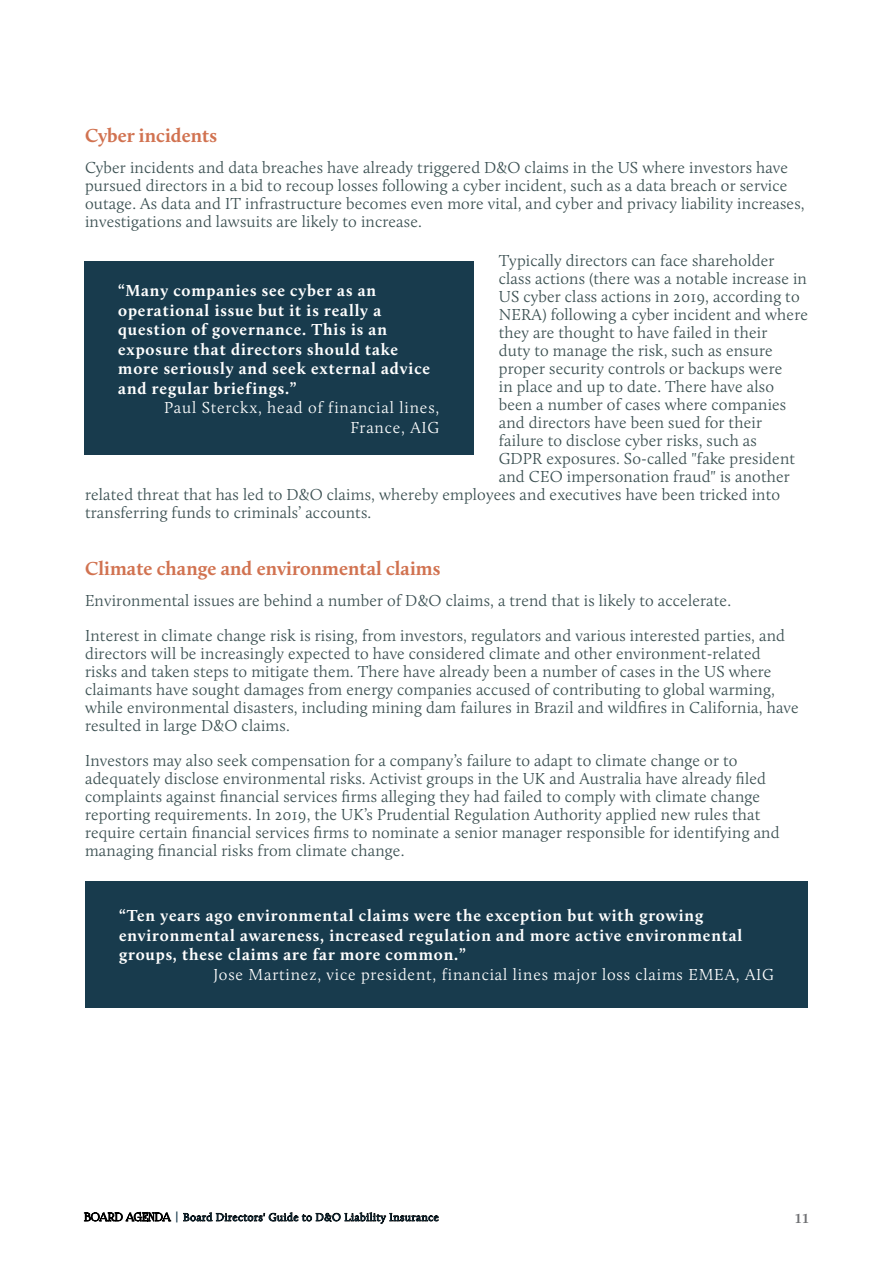
<style>
.page{position:relative;width:893px;height:1263px;background:#fff}
.page>*{position:absolute;margin:0;border:0;box-sizing:border-box;transform-origin:0 0}
.Subheads{font:700 19.5px "Calluna";color:#d17250}
.CBJ_-_Body_Copy_FO_N{font:300 16.5px/18px "Calluna";letter-spacing:.01em;color:#3a4f51}
.CBJ_-_Feature_Quote{font:700 16.5px/19.5px "Calluna";letter-spacing:.05em;color:#fff}
.CBJ_-_Feature_Quote-2{font:300 16.5px/19.5px "Calluna";letter-spacing:.05em;color:#fff;text-align:right}
.t1{font:700 13.5px "Calluna";color:#6d6e71}
.t2{font:300 11.25px "Calluna";letter-spacing:.04em;color:#183b4d}
.s1{font-family:"Foglihten No 06";font-weight:400;color:#000}
.s2{font-family:"Gotham Narrow";font-weight:500;font-size:12px}
</style>
<div class="page">
<svg style="left:84px;top:1211px;width:87px;height:10px"></svg>
<svg style="left:183px;top:1212px;width:255px;height:12px"></svg>
<div style="left:84px;top:262px;width:389px;height:193px;background:#183b4d"></div>
<div style="left:85px;top:881px;width:723px;height:126px;background:#183b4d"></div>
<p class="Subheads" style="left:85px;top:124px;width:133px">Cyber incidents</p>
<p class="CBJ_-_Body_Copy_FO_N" style="left:85px;top:158px;width:721px">Cyber incidents and data breaches have already triggered D&amp;O claims in the US where investors have pursued directors in a bid to recoup losses following a cyber incident, such as a data breach or service outage. As data and IT infrastructure becomes even more vital, and cyber and privacy liability increases, investigations and lawsuits are likely to increase.</p>
<p class="CBJ_-_Body_Copy_FO_N" style="left:499px;top:252px;width:277px">Typically directors can face shareholder</p>
<p class="CBJ_-_Body_Copy_FO_N" style="left:499px;top:270px;width:310px">class actions (there was a notable increase in</p>
<p class="CBJ_-_Body_Copy_FO_N" style="left:499px;top:288px;width:302px">US cyber class actions in 2019, according to</p>
<p class="CBJ_-_Body_Copy_FO_N" style="left:499px;top:306px;width:311px">NERA) following a cyber incident and where</p>
<p class="CBJ_-_Body_Copy_FO_N" style="left:499px;top:324px;width:270px">they are thought to have failed in their</p>
<p class="CBJ_-_Body_Copy_FO_N" style="left:499px;top:342px;width:275px">duty to manage the risk, such as ensure</p>
<p class="CBJ_-_Body_Copy_FO_N" style="left:499px;top:360px;width:285px">proper security controls or backups were</p>
<p class="CBJ_-_Body_Copy_FO_N" style="left:499px;top:378px;width:277px">in place and up to date. There have also</p>
<p class="CBJ_-_Body_Copy_FO_N" style="left:499px;top:396px;width:289px">been a number of cases where companies</p>
<p class="CBJ_-_Body_Copy_FO_N" style="left:499px;top:414px;width:265px">and directors have been sued for their</p>
<p class="CBJ_-_Body_Copy_FO_N" style="left:499px;top:432px;width:260px">failure to disclose cyber risks, such as</p>
<p class="CBJ_-_Body_Copy_FO_N" style="left:499px;top:450px;width:298px">GDPR exposures. So-called "fake president</p>
<p class="CBJ_-_Body_Copy_FO_N" style="left:499px;top:468px;width:292px">and CEO impersonation fraud" is another</p>
<p class="CBJ_-_Body_Copy_FO_N" style="left:85px;top:486px;width:697px">related threat that has led to D&amp;O claims, whereby employees and executives have been tricked into</p>
<p class="CBJ_-_Body_Copy_FO_N" style="left:85px;top:504px;width:288px">transferring funds to criminals’ accounts.</p>
<p class="Subheads" style="left:85px;top:556px;width:357px">Climate change and environmental claims</p>
<p class="CBJ_-_Body_Copy_FO_N" style="left:85px;top:591px;width:648px">Environmental issues are behind a number of D&amp;O claims, a trend that is likely to accelerate.</p>
<p class="CBJ_-_Body_Copy_FO_N" style="left:85px;top:626px;width:715px">Interest in climate change risk is rising, from investors, regulators and various interested parties, and directors will be increasingly expected to have considered climate and other environment-related<br>risks and taken steps to mitigate them. There have already been a number of cases in the US where claimants have sought damages from energy companies accused of contributing to global warming, while environmental disasters, including mining dam failures in Brazil and wildfires in California, have resulted in large D&amp;O claims.</p>
<p class="CBJ_-_Body_Copy_FO_N" style="left:85px;top:751px;width:696px">Investors may also seek compensation for a company’s failure to adapt to climate change or to adequately disclose environmental risks. Activist groups in the UK and Australia have already filed complaints against financial services firms alleging they had failed to comply with climate change reporting requirements. In 2019, the UK’s Prudential Regulation Authority applied new rules that require certain financial services firms to nominate a senior manager responsible for identifying and managing financial risks from climate change.</p>
<p class="CBJ_-_Feature_Quote" style="left:118px;top:281px;width:313px">“Many companies see cyber as an operational issue but it is really a question of governance. This is an exposure that directors should take more seriously and seek external advice and regular briefings.”</p>
<p class="CBJ_-_Feature_Quote-2" style="left:164px;top:398px;width:277px">Paul Sterckx, head of financial lines,<br>France, AIG</p>
<p class="CBJ_-_Feature_Quote" style="left:119px;top:906px;width:625px">“Ten years ago environmental claims were the exception but with growing environmental awareness, increased regulation and more active environmental groups, these claims are far more common.”</p>
<p class="CBJ_-_Feature_Quote-2" style="left:213px;top:964px;width:562px">Jose Martinez, vice president, financial lines major loss claims EMEA, AIG</p>
<p class="t2" style="left:84px;top:1210px;width:356px"><span class="s1">BOARD AGENDA</span> <span class="s2">|</span> Board Directors' Guide to D&amp;O Liability Insurance</p>
<p class="t1" style="left:796px;top:1210px;width:14px">11</p>
</div>
